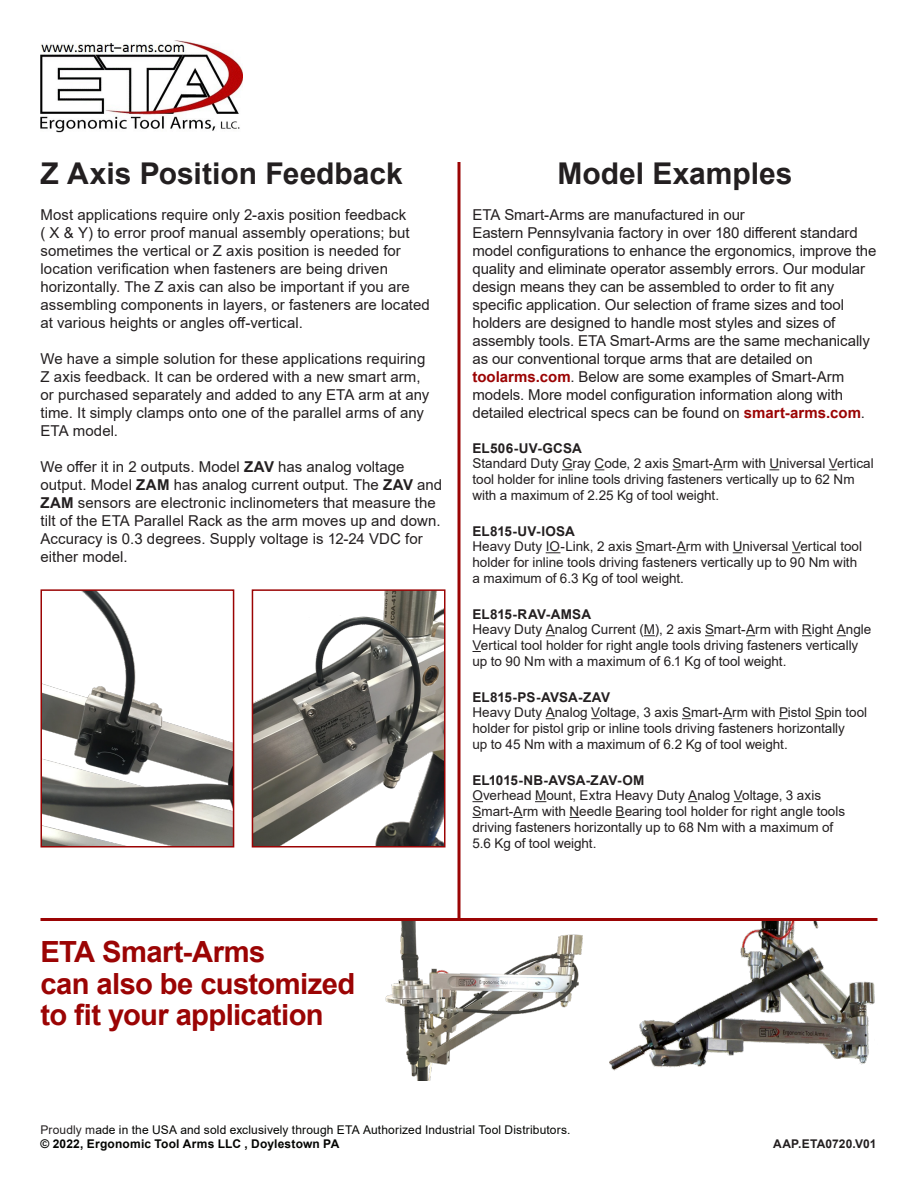
<style>
.page{position:relative;width:918px;height:1188px;background:#fff}
.page>*{position:absolute;margin:0;border:0;box-sizing:border-box;transform-origin:0 0}
.Headline_2{font:700 30px "Arial";color:#231f20}
.Headline_2-2{font:700 29.25px "Arial";letter-spacing:-.02em;color:#9b0404}
.Table{font:15px/18px "Arial";color:#231f20}
.Table-2{font:13.5px/15.8px "Arial";color:#231f20}
.Headline_5{font:700 13.5px "Arial";letter-spacing:.01em;color:#231f20}
.t1{font:12px "Arial";letter-spacing:.01em;color:#040503}
.t2{font:700 12px "Arial";letter-spacing:.015em;color:#040503}
.t3{font:700 12px "Arial";letter-spacing:.005em;color:#231f20}
.s1{font-weight:700}
.s2{font-weight:700;color:#9b0404}
.s3{color:#231f20}
</style>
<div class="page">
<img style="left:40px;top:40px;width:203px;height:92px">
<img style="left:609px;top:921px;width:266px;height:150px">
<img style="left:385px;top:921px;width:198px;height:160px">
<hr style="left:40px;top:918px;width:838px;height:3px;background:#9b0404">
<hr style="left:458px;top:162px;width:3px;height:758px;background:#9b0404">
<svg style="left:546px;top:552px;width:14px;height:1px"></svg>
<img style="left:255px;top:592px;width:188px;height:253px">
<div style="left:252px;top:589px;width:194px;height:259px;border:2px solid #9b0404"></div>
<img style="left:43px;top:592px;width:188px;height:253px">
<div style="left:40px;top:589px;width:194px;height:259px;border:2px solid #9b0404"></div>
<p class="Headline_2" style="left:40px;top:152px;width:364px">Z Axis Position Feedback</p>
<p class="Table" style="left:40px;top:206px;width:391px">Most applications require only 2-axis position feedback<br>( X &amp; Y) to error proof manual assembly operations; but sometimes the vertical or Z axis position is needed for location verification when fasteners are being driven horizontally. The Z axis can also be important if you are assembling components in layers, or fasteners are located at various heights or angles off-vertical.</p>
<p class="Table" style="left:40px;top:350px;width:390px">We have a simple solution for these applications requiring Z axis feedback. It can be ordered with a new smart arm, or purchased separately and added to any ETA arm at any time. It simply clamps onto one of the parallel arms of any ETA model.</p>
<p class="Table" style="left:40px;top:458px;width:403px">We offer it in 2 outputs. Model <span class="s1">ZAV</span> has analog voltage output. Model <span class="s1">ZAM</span> has analog current output. The <span class="s1">ZAV</span> and <span class="s1">ZAM</span> sensors are electronic inclinometers that measure the tilt of the ETA Parallel Rack as the arm moves up and down.<br>Accuracy is 0.3 degrees. Supply voltage is 12-24 VDC for either model.</p>
<p class="Headline_2" style="left:557px;top:152px;width:237px">Model Examples</p>
<p class="Table" style="left:472px;top:206px;width:406px">ETA Smart-Arms are manufactured in our<br>Eastern Pennsylvania factory in over 180 different standard model configurations to enhance the ergonomics, improve the quality and eliminate operator assembly errors. Our modular design means they can be assembled to order to fit any specific application. Our selection of frame sizes and tool holders are designed to handle most styles and sizes of assembly tools. ETA Smart-Arms are the same mechanically as our conventional torque arms that are detailed on <span class="s2">toolarms.com</span>. Below are some examples of Smart-Arm models. More model configuration information along with detailed electrical specs can be found on <span class="s2">smart-arms.com</span>.</p>
<p class="Headline_5" style="left:472px;top:438px;width:111px">EL506-UV-GCSA</p>
<p class="Table-2" style="left:472px;top:456px;width:403px">Standard Duty Gray Code, 2 axis Smart-Arm with Universal Vertical tool holder for inline tools driving fasteners vertically up to 62 Nm with a maximum of 2.25 Kg of tool weight.</p>
<p class="Headline_5" style="left:472px;top:521px;width:104px">EL815-UV-IOSA</p>
<p class="Table-2" style="left:472px;top:539px;width:391px">Heavy Duty IO-Link, 2 axis Smart-Arm with Universal Vertical tool holder for inline tools driving fasteners vertically up to 90 Nm with a maximum of 6.3 Kg of tool weight.</p>
<p class="Headline_5" style="left:472px;top:604px;width:120px">EL815-RAV-AMSA</p>
<p class="Table-2" style="left:472px;top:622px;width:400px">Heavy Duty Analog Current (M), 2 axis Smart-Arm with Right Angle<br>Vertical tool holder for right angle tools driving fasteners vertically up to 90 Nm with a maximum of 6.1 Kg of tool weight.</p>
<p class="Headline_5" style="left:472px;top:687px;width:139px">EL815-PS-AVSA-ZAV</p>
<p class="Table-2" style="left:472px;top:705px;width:396px">Heavy Duty Analog Voltage, 3 axis Smart-Arm with Pistol Spin tool holder for pistol grip or inline tools driving fasteners horizontally<br>up to 45 Nm with a maximum of 6.2 Kg of tool weight.</p>
<p class="Headline_5" style="left:472px;top:770px;width:174px">EL1015-NB-AVSA-ZAV-OM</p>
<p class="Table-2" style="left:472px;top:788px;width:374px">Overhead Mount, Extra Heavy Duty Analog Voltage, 3 axis Smart-Arm with Needle Bearing tool holder for right angle tools driving fasteners horizontally up to 68 Nm with a maximum of 5.6 Kg of tool weight.</p>
<p class="Headline_2-2" style="left:40px;top:931px;width:226px">ETA Smart-Arms</p>
<p class="Headline_2-2" style="left:40px;top:963px;width:316px">can also be customized</p>
<p class="Headline_2-2" style="left:40px;top:994px;width:285px">to fit your application</p>
<p class="t1" style="left:40px;top:1122px;width:531px"><span class="s3">Proudly m</span>ade in the USA and sold exclusively through ETA Authorized Industrial Tool Distributors.</p>
<p class="t2" style="left:40px;top:1135px;width:300px">© 2022, Ergonomic Tool Arms LLC , Doylestown PA</p>
<p class="t3" style="left:773px;top:1135px;width:105px">AAP.ETA0720.V01</p>
</div>
